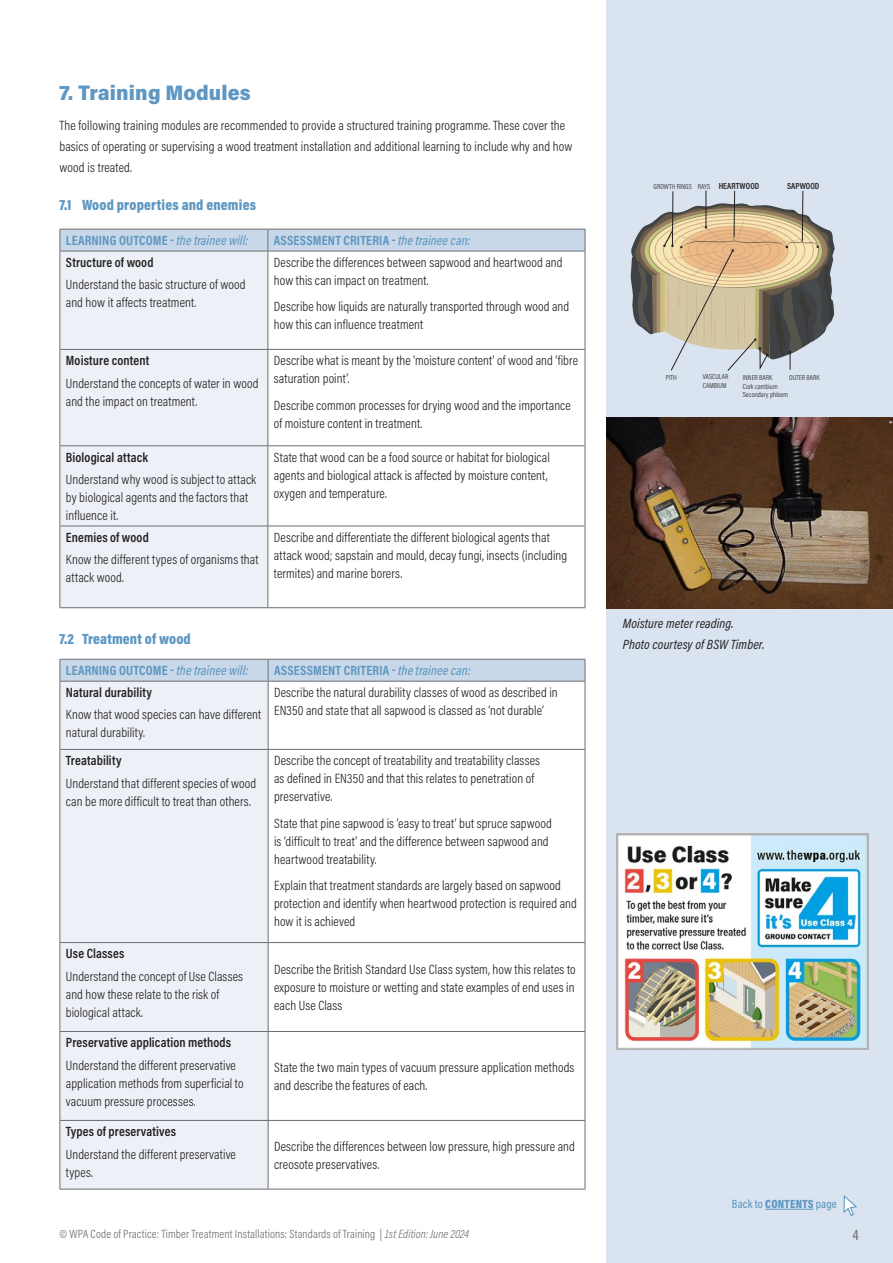
<style>
.page{position:relative;width:893px;height:1263px;background:#fff}
.page>*{position:absolute;margin:0;border:0;box-sizing:border-box;transform-origin:0 0}
.t1{font:900 21px "Acumin Pro Semi Cond";letter-spacing:.01em;color:#5e97c1}
.t2{font:900 15px "Acumin Pro Cond";letter-spacing:.01em;color:#5e97c1}
.t3{font:15px "Acumin Pro Cond";color:#6c6d70}
.t4{font:300 13.5px/18px "Acumin Pro Cond";letter-spacing:.01em;color:#231f20}
.t5{font:600 13.5px "Acumin Pro Cond";letter-spacing:.01em;color:#231f20}
.t6{font:700 13.5px "Acumin Pro Cond";letter-spacing:.015em;color:#5e97c1}
.t7{font:italic 13.5px/21px "Acumin Pro Cond";letter-spacing:.01em;color:#231f20}
.t8{font:300 12px "Acumin Pro Cond";letter-spacing:.01em;color:#6c6d70}
.t9{font:500 12px "Acumin Pro Cond";letter-spacing:.01em;color:#5e97c1}
.t10{font:600 8.85px "Acumin Pro Cond";letter-spacing:.005em;color:#231f20}
.t11{font:300 7.35px/8.7px "Acumin Pro Cond";color:#231f20}
.s1{font-weight:500;font-style:italic}
.s2{font-weight:900}
.s3{font-style:italic}
</style>
<div class="page">
<div style="left:607px;top:0;width:286px;height:1263px;background:#d9e4f0"></div>
<div style="left:61px;top:252px;width:206px;height:355px;background:#edf1f7"></div>
<hr style="left:60px;top:251px;width:208px;height:1px;background:#6c6d70">
<hr style="left:60px;top:251px;width:1px;height:98px;background:#6c6d70">
<hr style="left:60px;top:349px;width:208px;height:1px;background:#6c6d70">
<hr style="left:60px;top:350px;width:1px;height:95px;background:#6c6d70">
<hr style="left:60px;top:445px;width:208px;height:1px;background:#6c6d70">
<hr style="left:60px;top:446px;width:1px;height:80px;background:#6c6d70">
<hr style="left:60px;top:526px;width:208px;height:1px;background:#6c6d70">
<hr style="left:60px;top:526px;width:1px;height:81px;background:#6c6d70">
<hr style="left:60px;top:607px;width:208px;height:1px;background:#6c6d70">
<svg style="left:60px;top:229px;width:526px;height:22px"></svg>
<hr style="left:268px;top:251px;width:317px;height:1px;background:#6c6d70">
<hr style="left:267px;top:251px;width:1px;height:98px;background:#6c6d70">
<hr style="left:585px;top:251px;width:1px;height:98px;background:#6c6d70">
<hr style="left:268px;top:349px;width:317px;height:1px;background:#6c6d70">
<hr style="left:267px;top:350px;width:1px;height:95px;background:#6c6d70">
<hr style="left:585px;top:350px;width:1px;height:95px;background:#6c6d70">
<hr style="left:268px;top:445px;width:317px;height:1px;background:#6c6d70">
<hr style="left:267px;top:446px;width:1px;height:80px;background:#6c6d70">
<hr style="left:585px;top:446px;width:1px;height:80px;background:#6c6d70">
<hr style="left:268px;top:526px;width:317px;height:1px;background:#6c6d70">
<hr style="left:267px;top:526px;width:1px;height:81px;background:#6c6d70">
<hr style="left:585px;top:526px;width:1px;height:81px;background:#6c6d70">
<hr style="left:268px;top:607px;width:317px;height:1px;background:#6c6d70">
<div style="left:61px;top:682px;width:207px;height:507px;background:#edf1f7"></div>
<hr style="left:60px;top:681px;width:208px;height:1px;background:#6c6d70">
<hr style="left:60px;top:681px;width:1px;height:68px;background:#6c6d70">
<hr style="left:60px;top:749px;width:208px;height:1px;background:#6c6d70">
<hr style="left:60px;top:750px;width:1px;height:192px;background:#6c6d70">
<hr style="left:60px;top:942px;width:208px;height:1px;background:#6c6d70">
<hr style="left:60px;top:943px;width:1px;height:88px;background:#6c6d70">
<hr style="left:60px;top:1031px;width:208px;height:1px;background:#6c6d70">
<hr style="left:60px;top:1032px;width:1px;height:88px;background:#6c6d70">
<hr style="left:60px;top:1120px;width:208px;height:1px;background:#6c6d70">
<hr style="left:60px;top:1121px;width:1px;height:68px;background:#6c6d70">
<hr style="left:60px;top:1189px;width:208px;height:1px;background:#6c6d70">
<svg style="left:60px;top:659px;width:526px;height:22px"></svg>
<hr style="left:268px;top:681px;width:317px;height:1px;background:#6c6d70">
<hr style="left:268px;top:681px;width:1px;height:68px;background:#6c6d70">
<hr style="left:585px;top:681px;width:1px;height:68px;background:#6c6d70">
<hr style="left:268px;top:749px;width:317px;height:1px;background:#6c6d70">
<hr style="left:268px;top:750px;width:1px;height:192px;background:#6c6d70">
<hr style="left:585px;top:750px;width:1px;height:192px;background:#6c6d70">
<hr style="left:268px;top:942px;width:317px;height:1px;background:#6c6d70">
<hr style="left:268px;top:943px;width:1px;height:88px;background:#6c6d70">
<hr style="left:585px;top:943px;width:1px;height:88px;background:#6c6d70">
<hr style="left:268px;top:1031px;width:317px;height:1px;background:#6c6d70">
<hr style="left:268px;top:1032px;width:1px;height:88px;background:#6c6d70">
<hr style="left:585px;top:1032px;width:1px;height:88px;background:#6c6d70">
<hr style="left:268px;top:1120px;width:317px;height:1px;background:#6c6d70">
<hr style="left:268px;top:1121px;width:1px;height:68px;background:#6c6d70">
<hr style="left:585px;top:1121px;width:1px;height:68px;background:#6c6d70">
<hr style="left:268px;top:1189px;width:317px;height:1px;background:#6c6d70">
<svg style="left:843px;top:1195px;width:14px;height:21px"></svg>
<hr style="left:765px;top:1209px;width:49px;height:1px;background:#5e97c1">
<img style="left:607px;top:418px;width:286px;height:190px">
<img style="left:616px;top:833px;width:252px;height:217px">
<svg style="left:631px;top:190px;width:204px;height:181px"></svg>
<h1 class="t1" style="left:60px;top:78px;width:193px">7. Training Modules</h1>
<p class="t4" style="left:60px;top:115px;width:514px;line-height:21px">The following training modules are recommended to provide a structured training programme. These cover the basics of operating or supervising a wood treatment installation and additional learning to include why and how wood is treated.</p>
<p class="t2" style="left:60px;top:195px;width:198px">7.1 Wood properties and enemies</p>
<p class="t6" style="left:66px;top:231px;width:184px">LEARNING OUTCOME - <span class="s1">the trainee will:</span></p>
<p class="t6" style="left:274px;top:231px;width:198px">ASSESSMENT CRITERIA - <span class="s1">the trainee can:</span></p>
<p class="t5" style="left:66px;top:253px;width:89px">Structure of wood</p>
<p class="t4" style="left:66px;top:275px;width:181px">Understand the basic structure of wood and how it affects treatment.</p>
<p class="t4" style="left:274px;top:253px;width:290px">Describe the differences between sapwood and heartwood and how this can impact on treatment.</p>
<p class="t4" style="left:274px;top:298px;width:297px">Describe how liquids are naturally transported through wood and how this can influence treatment</p>
<p class="t5" style="left:66px;top:352px;width:85px">Moisture content</p>
<p class="t4" style="left:66px;top:374px;width:194px">Understand the concepts of water in wood and the impact on treatment.</p>
<p class="t5" style="left:66px;top:448px;width:84px">Biological attack</p>
<p class="t4" style="left:66px;top:470px;width:192px">Understand why wood is subject to attack by biological agents and the factors that influence it.</p>
<p class="t5" style="left:66px;top:528px;width:84px">Enemies of wood</p>
<p class="t4" style="left:66px;top:550px;width:194px">Know the different types of organisms that attack wood.</p>
<p class="t4" style="left:274px;top:351px;width:306px">Describe what is meant by the 'moisture content' of wood and ‘fibre saturation point’.</p>
<p class="t4" style="left:274px;top:396px;width:299px">Describe common processes for drying wood and the importance of moisture content in treatment.</p>
<p class="t4" style="left:274px;top:448px;width:278px">State that wood can be a food source or habitat for biological agents and biological attack is affected by moisture content, oxygen and temperature.</p>
<p class="t4" style="left:274px;top:528px;width:295px">Describe and differentiate the different biological agents that attack wood; sapstain and mould, decay fungi, insects (including termites) and marine borers.</p>
<p class="t2" style="left:60px;top:629px;width:133px">7.2 Treatment of wood</p>
<p class="t6" style="left:66px;top:662px;width:184px">LEARNING OUTCOME - <span class="s1">the trainee will:</span></p>
<p class="t6" style="left:274px;top:662px;width:198px">ASSESSMENT CRITERIA - <span class="s1">the trainee can:</span></p>
<p class="t5" style="left:66px;top:684px;width:88px">Natural durability</p>
<p class="t4" style="left:66px;top:705px;width:197px">Know that wood species can have different natural durability.</p>
<p class="t4" style="left:274px;top:683px;width:285px">Describe the natural durability classes of wood as described in<br>EN350 and state that all sapwood is classed as ‘not durable’</p>
<p class="t5" style="left:66px;top:752px;width:57px">Treatability</p>
<p class="t4" style="left:66px;top:774px;width:192px">Understand that different species of wood can be more difficult to treat than others.</p>
<p class="t4" style="left:274px;top:751px;width:267px">Describe the concept of treatability and treatability classes as defined in EN350 and that this relates to penetration of preservative.</p>
<p class="t4" style="left:274px;top:814px;width:279px">State that pine sapwood is ‘easy to treat’ but spruce sapwood is ‘difficult to treat’ and the difference between sapwood and heartwood treatability.</p>
<p class="t4" style="left:274px;top:876px;width:304px">Explain that treatment standards are largely based on sapwood protection and identify when heartwood protection is required and how it is achieved</p>
<p class="t5" style="left:66px;top:945px;width:60px">Use Classes</p>
<p class="t4" style="left:66px;top:967px;width:179px">Understand the concept of Use Classes and how these relate to the risk of biological attack.</p>
<p class="t4" style="left:274px;top:960px;width:303px;text-align:justify">Describe the British Standard Use Class system, how this relates to exposure to moisture or wetting and state examples of end uses in each Use Class</p>
<p class="t5" style="left:66px;top:1034px;width:167px">Preservative application methods</p>
<p class="t4" style="left:66px;top:1056px;width:179px">Understand the different preservative application methods from superficial to vacuum pressure processes.</p>
<p class="t4" style="left:274px;top:1058px;width:302px">State the two main types of vacuum pressure application methods and describe the features of each.</p>
<p class="t5" style="left:66px;top:1123px;width:112px">Types of preservatives</p>
<p class="t4" style="left:66px;top:1144px;width:172px">Understand the different preservative types.</p>
<p class="t4" style="left:274px;top:1137px;width:302px">Describe the differences between low pressure, high pressure and creosote preservatives.</p>
<p class="t11" style="left:654px;top:182px;width:58px">GROWTH RINGS RAYS</p>
<p class="t10" style="left:719px;top:180px;width:42px">HEARTWOOD</p>
<p class="t10" style="left:787px;top:180px;width:34px">SAPWOOD</p>
<p class="t11" style="left:666px;top:373px;width:12px">PITH</p>
<p class="t11" style="left:703px;top:372px;width:27px">VASCULAR<br>CAMBIUM</p>
<p class="t11" style="left:743px;top:373px;width:31px">INNER BARK</p>
<p class="t11" style="left:789px;top:373px;width:32px">OUTER BARK</p>
<p class="t11" style="left:743px;top:381px;width:47px">Cork cambium<br>Secondary phloem</p>
<p class="t7" style="left:623px;top:612px;width:143px">Moisture meter reading.<br>Photo courtesy of BSW Timber.</p>
<p class="t9" style="left:732px;top:1196px;width:106px">Back to <span class="s2">CONTENTS</span> page</p>
<p class="t8" style="left:60px;top:1226px;width:411px">© WPA Code of Practice: Timber Treatment Installations: Standards of Training | <span class="s3">1st Edition: June 2024</span></p>
<p class="t3" style="left:852px;top:1225px;width:8px">4</p>
</div>
